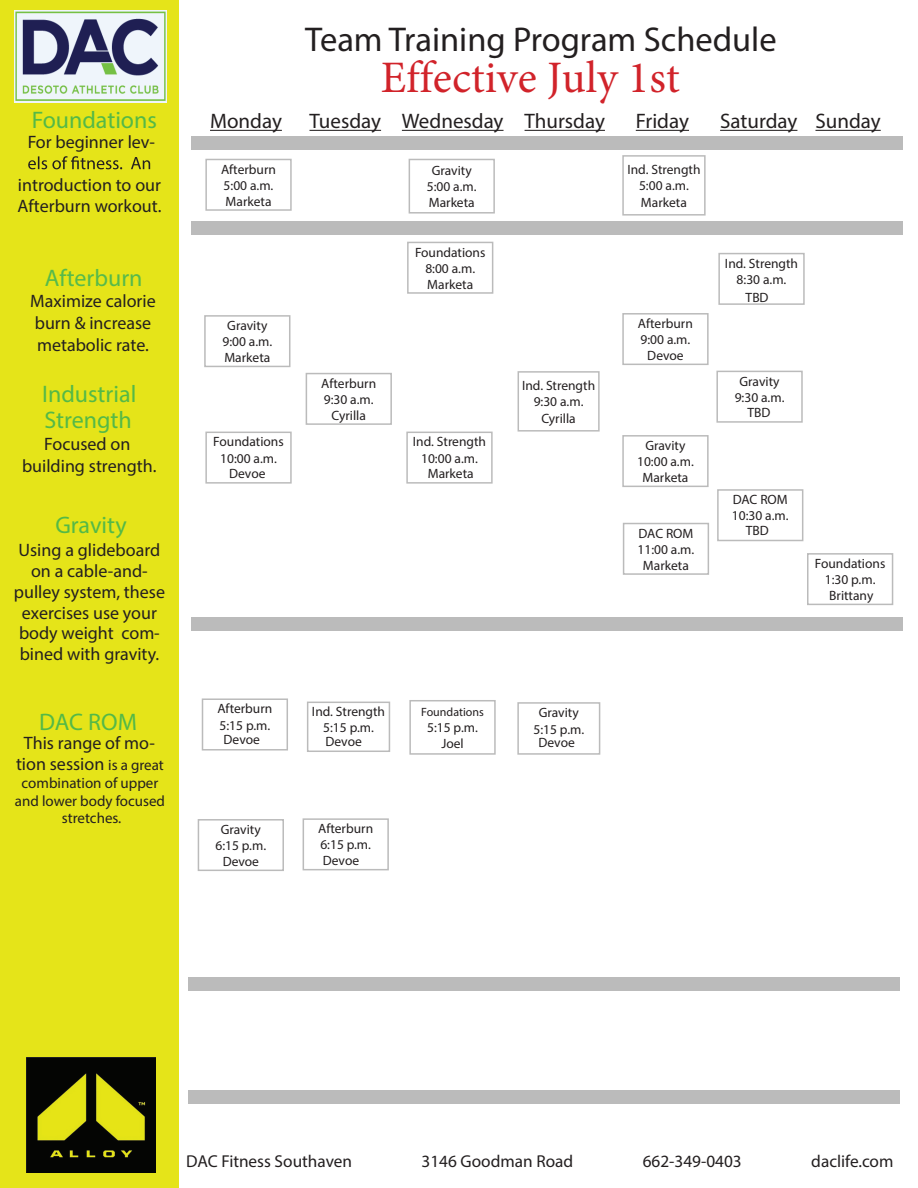
<style>
.page{position:relative;width:918px;height:1188px;background:#fff}
.page>*{position:absolute;margin:0;border:0;box-sizing:border-box;transform-origin:0 0}
.t1{font:45px "Minion Pro";color:#d1232a}
.t2{font:34.5px "Myriad Pro";color:#231f20}
.t3{font:24px/26px "Myriad Pro";color:#54b947}
.t4{font:24px "Myriad Pro";color:#56ba4b}
.t5{font:21px "Myriad Pro";color:#231f20}
.t6{font:18px/20.9px "Myriad Pro";color:#231f20;text-align:center}
.t7{font:17.25px "Myriad Pro";color:#231f20}
.t8{font:15px/17.5px "Myriad Pro";color:#231f20;text-align:center}
.t9{font:13.5px/16.2px "Myriad Pro";color:#231f20;text-align:center}
.t10{font:12px "Myriad Pro";color:#231f20}
.s1{font-size:15px}
</style>
<div class="page">
<div style="left:0;top:0;width:179px;height:1188px;background:#e5e419"></div>
<hr style="left:210px;top:130px;width:72px;height:1px;background:#231f20">
<div style="left:517px;top:702px;width:83px;height:53px;border:2px solid #bbb"></div>
<hr style="left:310px;top:130px;width:71px;height:1px;background:#231f20">
<hr style="left:402px;top:130px;width:102px;height:1px;background:#231f20">
<hr style="left:525px;top:130px;width:80px;height:1px;background:#231f20">
<hr style="left:636px;top:130px;width:53px;height:1px;background:#231f20">
<hr style="left:720px;top:130px;width:77px;height:1px;background:#231f20">
<hr style="left:815px;top:130px;width:66px;height:1px;background:#231f20">
<img style="left:26px;top:1058px;width:129px;height:115px">
<svg style="left:28px;top:156px;width:122px;height:13px"></svg>
<div style="left:205px;top:159px;width:87px;height:52px;border:2px solid #bbb"></div>
<div style="left:202px;top:698px;width:86px;height:53px;border:2px solid #bbb"></div>
<div style="left:306px;top:373px;width:86px;height:52px;border:2px solid #bbb"></div>
<div style="left:303px;top:818px;width:86px;height:52px;border:2px solid #bbb"></div>
<div style="left:409px;top:700px;width:87px;height:55px;border:2px solid #bbb"></div>
<div style="left:622px;top:313px;width:87px;height:52px;border:2px solid #bbb"></div>
<div style="left:807px;top:553px;width:86px;height:52px;border:2px solid #bbb"></div>
<div style="left:307px;top:702px;width:83px;height:50px;border:2px solid #bbb"></div>
<div style="left:518px;top:371px;width:82px;height:61px;border:2px solid #bbb"></div>
<div style="left:622px;top:155px;width:84px;height:61px;border:2px solid #bbb"></div>
<div style="left:204px;top:315px;width:86px;height:52px;border:2px solid #bbb"></div>
<div style="left:406px;top:432px;width:87px;height:52px;border:2px solid #bbb"></div>
<div style="left:622px;top:435px;width:87px;height:52px;border:2px solid #bbb"></div>
<div style="left:716px;top:371px;width:87px;height:52px;border:2px solid #bbb"></div>
<div style="left:409px;top:159px;width:86px;height:55px;border:2px solid #bbb"></div>
<div style="left:198px;top:819px;width:86px;height:52px;border:2px solid #bbb"></div>
<div style="left:191px;top:617px;width:712px;height:14px;background:#bbb"></div>
<div style="left:191px;top:222px;width:711px;height:13px;background:#bbb"></div>
<div style="left:188px;top:1091px;width:712px;height:13px;background:#bbb"></div>
<div style="left:191px;top:137px;width:711px;height:13px;background:#bbb"></div>
<div style="left:718px;top:253px;width:87px;height:52px;border:2px solid #bbb"></div>
<div style="left:188px;top:977px;width:712px;height:13px;background:#bbb"></div>
<div style="left:623px;top:523px;width:86px;height:52px;border:2px solid #bbb"></div>
<div style="left:717px;top:489px;width:86px;height:52px;border:2px solid #bbb"></div>
<div style="left:205px;top:432px;width:87px;height:52px;border:2px solid #bbb"></div>
<img style="left:15px;top:10px;width:152px;height:92px">
<div style="left:407px;top:242px;width:86px;height:52px;border:2px solid #bbb"></div>
<h3 class="t3" style="left:32px;top:107px;width:127px">Foundations</h3>
<h3 class="t6" style="left:28px;top:131px;width:129px">For beginner lev-</h3>
<h3 class="t6" style="left:18px;top:174px;width:145px;line-height:21.6px;text-align:left">introduction to our<br>Afterburn workout.</h3>
<h3 class="t4" style="left:45px;top:263px;width:99px">Afterburn</h3>
<h3 class="t6" style="left:30px;top:290px;width:127px;line-height:21.6px;text-align:left">Maximize calorie burn &amp; increase metabolic rate.</h3>
<h3 class="t3" style="left:42px;top:381px;width:96px">Industrial<br>Strength</h3>
<h3 class="t6" style="left:22px;top:433px;width:136px;line-height:21.6px">Focused on building strength.</h3>
<h3 class="t3" style="left:55px;top:511px;width:73px">Gravity</h3>
<h3 class="t6" style="left:14px;top:539px;width:153px">Using a glideboard on a cable-and&shy;pulley system, these exercises use your body weight com&shy;bined with gravity.</h3>
<h3 class="t3" style="left:39px;top:709px;width:99px">DAC ROM</h3>
<h3 class="t6" style="left:16px;top:732px;width:149px">This range of mo&shy;tion session <span class="s1">is a great</span></h3>
<p class="t8" style="left:15px;top:774px;width:152px">combination of upper and lower body focused stretches.</p>
<h3 class="t5" style="left:210px;top:108px;width:73px">Monday</h3>
<p class="t9" style="left:221px;top:161px;width:56px;text-align:left">Afterburn<br>5:00 a.m.<br>Marketa</p>
<p class="t9" style="left:222px;top:317px;width:51px">Gravity<br>9:00 a.m.<br>Marketa</p>
<p class="t9" style="left:213px;top:434px;width:72px">Foundations<br>10:00 a.m.</p>
<p class="t9" style="left:229px;top:465px;width:38px">Devoe</p>
<h2 class="t2" style="left:305px;top:18px;width:473px">Team Training Program Schedule</h2>
<h1 class="t1" style="left:381px;top:48px;width:301px">Effective July 1st</h1>
<h3 class="t5" style="left:310px;top:108px;width:297px">Tuesday Wednesday Thursday</h3>
<h3 class="t5" style="left:636px;top:108px;width:55px">Friday</h3>
<h3 class="t5" style="left:720px;top:108px;width:162px">Saturday Sunday</h3>
<p class="t9" style="left:321px;top:375px;width:56px">Afterburn<br>9:30 a.m.<br>Cyrilla</p>
<p class="t9" style="left:427px;top:162px;width:51px">Gravity<br>5:00 a.m.<br>Marketa</p>
<p class="t9" style="left:415px;top:244px;width:72px">Foundations<br>8:00 a.m.<br>Marketa</p>
<p class="t9" style="left:627px;top:161px;width:75px">Ind. Strength<br>5:00 a.m.<br>Marketa</p>
<p class="t9" style="left:522px;top:377px;width:75px">Ind. Strength<br>9:30 a.m.<br>Cyrilla</p>
<p class="t9" style="left:638px;top:315px;width:56px">Afterburn<br>9:00 a.m.<br>Devoe</p>
<p class="t9" style="left:413px;top:434px;width:75px;line-height:15.6px">Ind. Strength<br>10:00 a.m.<br>Marketa</p>
<p class="t9" style="left:637px;top:437px;width:58px">Gravity<br>10:00 a.m.<br>Marketa</p>
<p class="t9" style="left:638px;top:525px;width:58px">DAC ROM<br>11:00 a.m.<br>Marketa</p>
<p class="t9" style="left:725px;top:255px;width:75px">Ind. Strength<br>8:30 a.m.</p>
<p class="t9" style="left:746px;top:289px;width:25px">TBD</p>
<p class="t9" style="left:735px;top:373px;width:51px">Gravity<br>9:30 a.m.<br>TBD</p>
<p class="t9" style="left:732px;top:491px;width:58px;text-align:left">DAC ROM<br>10:30 a.m.</p>
<p class="t9" style="left:746px;top:522px;width:25px">TBD</p>
<p class="t9" style="left:815px;top:555px;width:72px">Foundations<br>1:30 p.m.<br>Brittany</p>
<p class="t9" style="left:217px;top:701px;width:56px;text-align:left">Afterburn<br>5:15 p.m.</p>
<p class="t9" style="left:224px;top:731px;width:38px">Devoe</p>
<p class="t9" style="left:216px;top:821px;width:52px">Gravity<br>6:15 p.m.<br>Devoe</p>
<p class="t9" style="left:312px;top:703px;width:75px">Ind. Strength<br>5:15 p.m.</p>
<p class="t10" style="left:421px;top:704px;width:64px">Foundations</p>
<p class="t9" style="left:427px;top:719px;width:52px">5:15 p.m.<br>Joel</p>
<p class="t9" style="left:534px;top:704px;width:52px">Gravity<br>5:15 p.m.</p>
<p class="t9" style="left:326px;top:734px;width:38px">Devoe</p>
<p class="t9" style="left:539px;top:734px;width:38px">Devoe</p>
<p class="t9" style="left:318px;top:821px;width:56px;text-align:left">Afterburn<br>6:15 p.m.<br>Devoe</p>
<p class="t7" style="left:186px;top:1151px;width:167px">DAC Fitness Southaven</p>
<p class="t7" style="left:422px;top:1151px;width:153px">3146 Goodman Road</p>
<p class="t7" style="left:643px;top:1151px;width:101px">662-349-0403</p>
<p class="t7" style="left:811px;top:1151px;width:84px">daclife.com</p>
</div>
